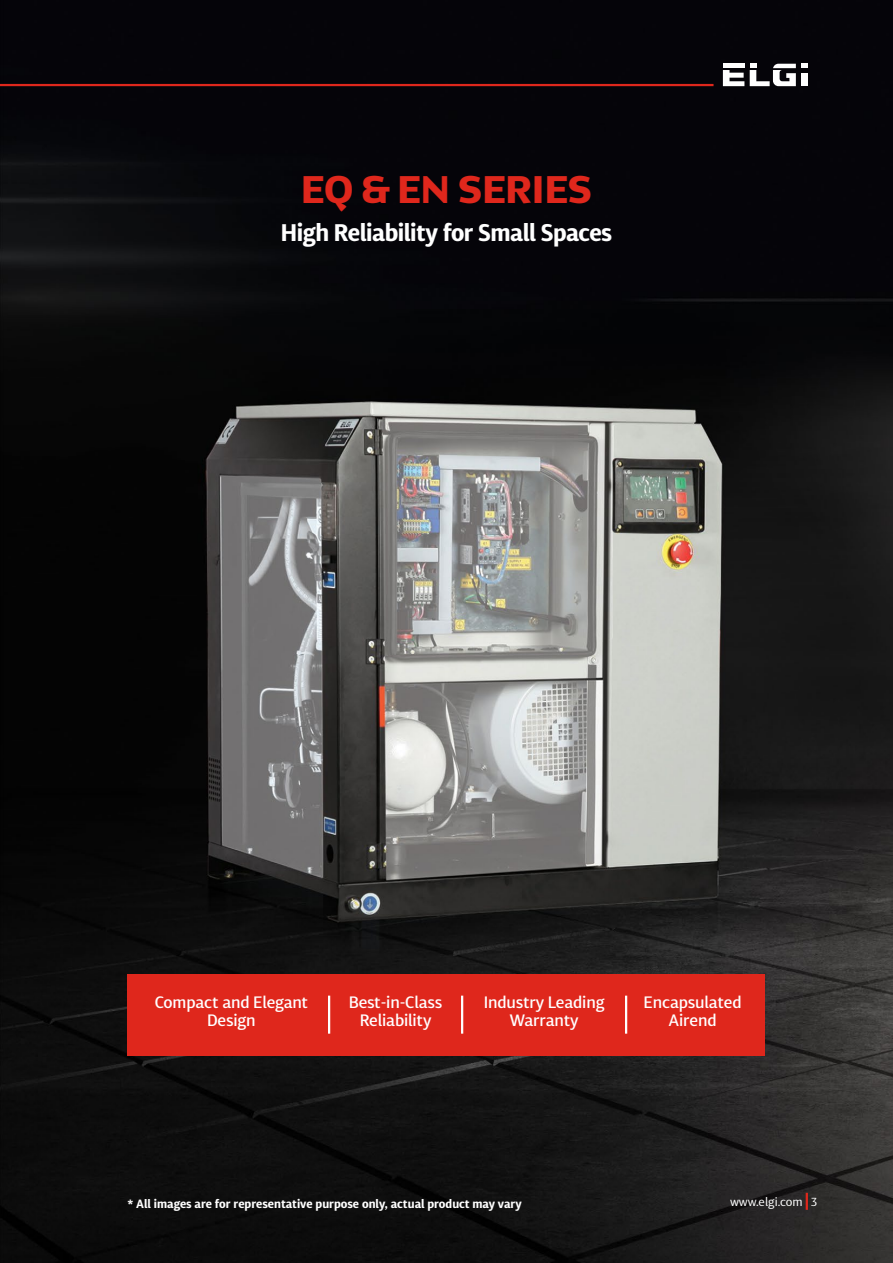
<style>
.page{position:relative;width:893px;height:1263px;background:#fff}
.page>*{position:absolute;margin:0;border:0;box-sizing:border-box;transform-origin:0 0}
.t1{font:700 42px "Dynasty OT";letter-spacing:-.02em;color:#df271c}
.t2{font:700 24px "Diaria Sans Pro";letter-spacing:-.02em;color:#fff}
.t3{font:500 16.5px/18px "Diaria Sans Pro";letter-spacing:-.01em;color:#fff;text-align:center}
.t4{font:700 12px "Diaria Sans Pro";color:#fff}
.t5{font:12px "Diaria Sans Pro";color:#fff}
</style>
<div class="page">
<img style="left:0;top:0;width:893px;height:1263px">
<div style="left:128px;top:974px;width:637px;height:81px;background:#df271c"></div>
<hr style="left:328px;top:996px;width:2px;height:38px;background:#fff">
<hr style="left:461px;top:996px;width:2px;height:38px;background:#fff">
<hr style="left:625px;top:996px;width:2px;height:38px;background:#fff">
<hr style="left:0;top:84px;width:713px;height:2px;background:#df271c">
<svg style="left:806px;top:1193px;width:2px;height:17px"></svg>
<hr style="left:723px;top:64px;width:21px;height:4px;background:#fff">
<svg style="left:723px;top:70px;width:21px;height:16px"></svg>
<svg style="left:750px;top:64px;width:58px;height:22px"></svg>
<h1 class="t1" style="left:301px;top:163px;width:294px">EQ &amp; EN SERIES</h1>
<h2 class="t2" style="left:281px;top:217px;width:333px">High Reliability for Small Spaces</h2>
<p class="t3" style="left:155px;top:993px;width:155px">Compact and Elegant<br>Design</p>
<p class="t3" style="left:349px;top:993px;width:95px">Best-in-Class<br>Reliability</p>
<p class="t3" style="left:484px;top:993px;width:122px">Industry Leading<br>Warranty</p>
<p class="t3" style="left:644px;top:993px;width:99px">Encapsulated<br>Airend</p>
<p class="t4" style="left:128px;top:1196px;width:396px">* All images are for representative purpose only, actual product may vary</p>
<p class="t5" style="left:730px;top:1194px;width:89px">www.elgi.com 3</p>
</div>
